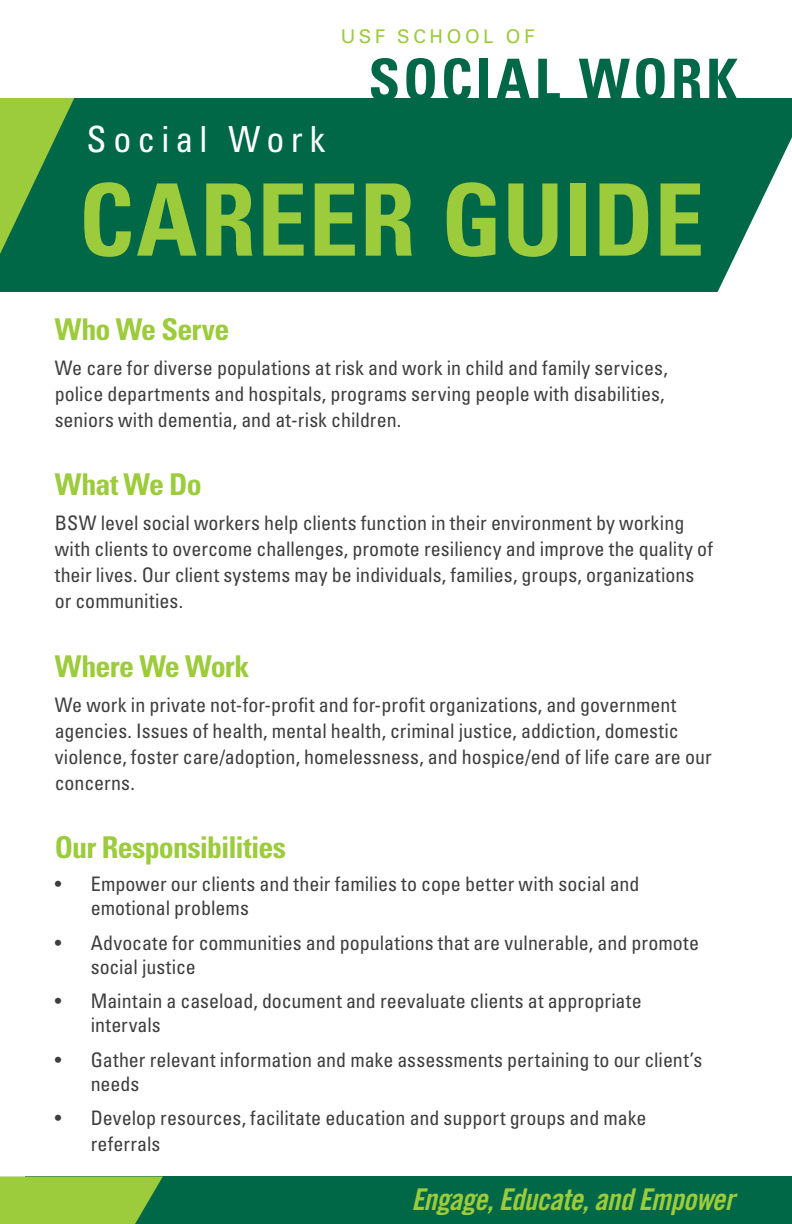
<style>
.page{position:relative;width:792px;height:1224px;background:#fff}
.page>*{position:absolute;margin:0;border:0;box-sizing:border-box;transform-origin:0 0}
.t1{font:700 condensed 100px "Univers LT Std";letter-spacing:.01em;color:#9ccb3b}
.t2{font:700 condensed 57.2px "Univers LT Std";letter-spacing:.055em;color:#006847}
.t3{font:condensed 36px "Univers LT Std";letter-spacing:.17em;color:#fff}
.t4{font:700 condensed 30px "Univers LT Std";letter-spacing:-.025em;color:#9ccb3b}
.t5{font:30px "Trade Gothic LT Std Bd Cn 20 Obl";letter-spacing:-.02em;color:#9ccb3b}
.t6{font:condensed 20px/26px "Univers LT Std";color:#3e3e3f}
.t7{font:18.8px "Univers LT Std";letter-spacing:.19em;color:#9ccb3b}
</style>
<div class="page">
<div style="left:0;top:98px;width:792px;height:194px;background:#006847"></div>
<svg style="left:0;top:98px;width:74px;height:156px"></svg>
<svg style="left:717px;top:137px;width:75px;height:155px"></svg>
<div style="left:26px;top:1176px;width:766px;height:48px;background:#006847"></div>
<svg style="left:0;top:1176px;width:163px;height:48px;background:#8dc13c"></svg>
<p class="t7" style="left:341px;top:25px;width:195px">USF SCHOOL OF</p>
<p class="t2" style="left:368px;top:45px;width:371px">SOCIAL WORK</p>
<p class="t3" style="left:87px;top:116px;width:241px">Social Work</p>
<p class="t1" style="left:79px;top:159px;width:627px">CAREER GUIDE</p>
<p class="t4" style="left:55px;top:311px;width:176px">Who We Serve</p>
<p class="t6" style="left:55px;top:355px;width:615px">We care for diverse populations at risk and work in child and family services, police departments and hospitals, programs serving people with disabilities, seniors with dementia, and at-risk children.</p>
<p class="t4" style="left:55px;top:466px;width:149px">What We Do</p>
<p class="t6" style="left:55px;top:510px;width:660px">BSW level social workers help clients function in their environment by working with clients to overcome challenges, promote resiliency and improve the quality of their lives. Our client systems may be individuals, families, groups, organizations or communities.</p>
<p class="t4" style="left:55px;top:648px;width:196px">Where We Work</p>
<p class="t6" style="left:55px;top:691px;width:658px">We work in private not-for-profit and for-profit organizations, and government agencies. Issues of health, mental health, criminal justice, addiction, domestic violence, foster care/adoption, homelessness, and hospice/end of life care are our concerns.</p>
<p class="t4" style="left:55px;top:829px;width:233px">Our Responsibilities</p>
<p class="t6" style="left:91px;top:872px;width:550px;line-height:24px;text-indent:-36px">• Empower our clients and their families to cope better with social and emotional problems</p>
<p class="t6" style="left:91px;top:930px;width:610px;line-height:24px;text-indent:-36px">• Advocate for communities and populations that are vulnerable, and promote social justice</p>
<p class="t6" style="left:91px;top:989px;width:552px;line-height:24px;text-indent:-36px">• Maintain a caseload, document and reevaluate clients at appropriate intervals</p>
<p class="t6" style="left:91px;top:1047px;width:613px;line-height:24px;text-indent:-36px">• Gather relevant information and make assessments pertaining to our client’s needs</p>
<p class="t6" style="left:91px;top:1105px;width:557px;text-indent:-36px">• Develop resources, facilitate education and support groups and make referrals</p>
<p class="t5" style="left:411px;top:1181px;width:325px">Engage, Educate, and Empower</p>
</div>
